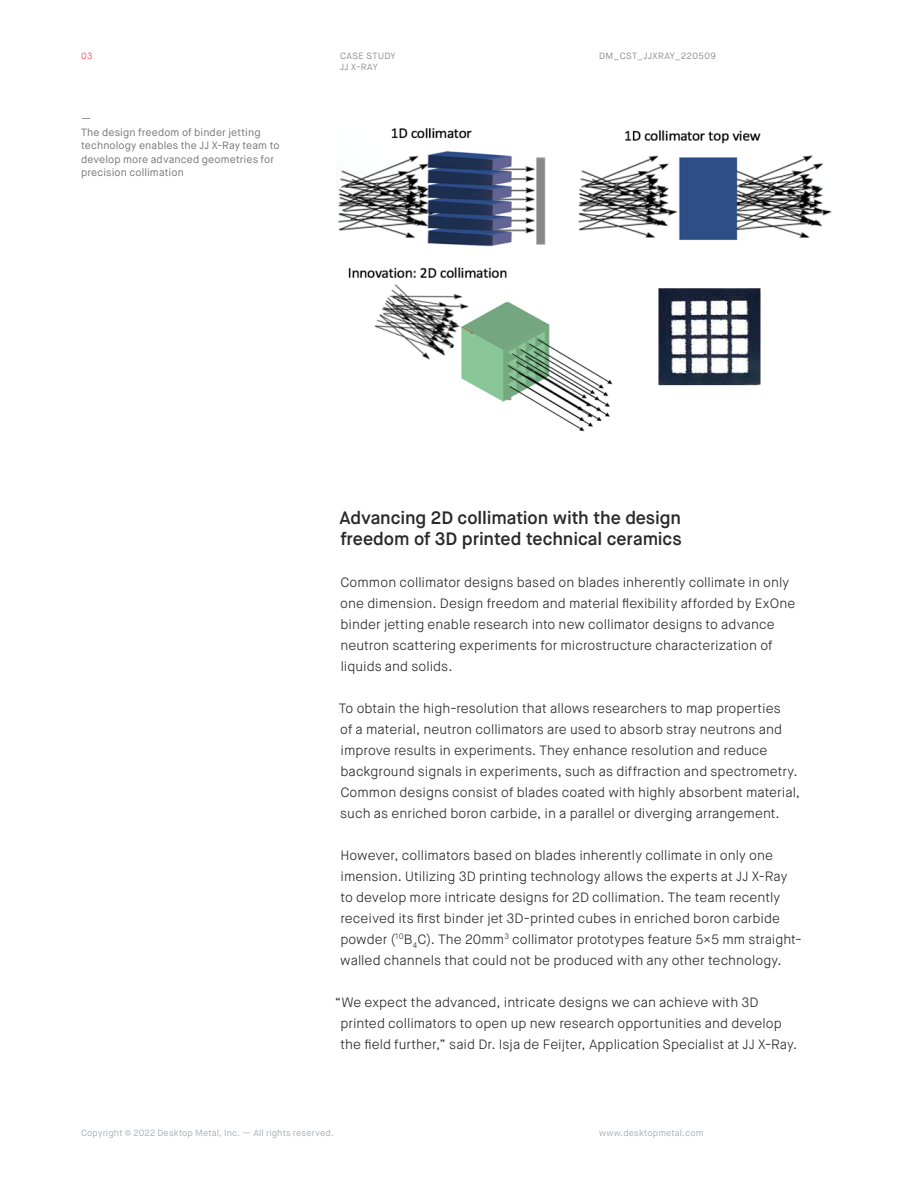
<style>
.page{position:relative;width:918px;height:1188px;background:#fff}
.page>*{position:absolute;margin:0;border:0;box-sizing:border-box;transform-origin:0 0}
.Body_Title{font:600 18px/21px "Maison Neue";letter-spacing:-.005em;color:#2a2a2d}
.Body_Title-2{font:300 13.5px/21px "Maison Neue";letter-spacing:.005em;color:#2a2a2d}
.Caption_7pt{font:10.5px/13.5px "Maison Neue";letter-spacing:.01em;color:#777}
.t1{font:9px "Maison Neue";letter-spacing:.02em;color:#a9b0b8}
.t2{font:300 9px/10.8px "Maison Neue";letter-spacing:.05em;color:#777}
.t3{font:300 9px "Maison Neue";color:#f33}
</style>
<div class="page">
<img style="left:338px;top:128px;width:494px;height:304px">
<p class="t3" style="left:81px;top:51px;width:13px">03</p>
<p class="t2" style="left:340px;top:51px;width:57px">CASE STUDY<br>JJ X-RAY</p>
<p class="t2" style="left:599px;top:51px;width:119px">DM_CST_JJXRAY_220509</p>
<p class="Caption_7pt" style="left:81px;top:112px;width:12px">—</p>
<p class="Caption_7pt" style="left:81px;top:125px;width:200px">The design freedom of binder jetting technology enables the JJ X-Ray team to develop more advanced geometries for precision collimation</p>
<p class="Body_Title" style="left:339px;top:507px;width:344px">Advancing 2D collimation with the design freedom of 3D printed technical ceramics</p>
<p class="Body_Title-2" style="left:340px;top:571px;width:457px">Common collimator designs based on blades inherently collimate in only one dimension. Design freedom and material flexibility afforded by ExOne binder jetting enable research into new collimator designs to advance neutron scattering experiments for microstructure characterization of liquids and solids.</p>
<p class="Body_Title-2" style="left:339px;top:697px;width:463px">To obtain the high-resolution that allows researchers to map properties<br>of a material, neutron collimators are used to absorb stray neutrons and improve results in experiments. They enhance resolution and reduce background signals in experiments, such as diffraction and spectrometry.<br>Common designs consist of blades coated with highly absorbent material, such as enriched boron carbide, in a parallel or diverging arrangement.</p>
<p class="Body_Title-2" style="left:340px;top:844px;width:463px">However, collimators based on blades inherently collimate in only one imension. Utilizing 3D printing technology allows the experts at JJ X-Ray to develop more intricate designs for 2D collimation. The team recently received its first binder jet 3D-printed cubes in enriched boron carbide powder (<sup>10</sup>B<sub>4</sub>C). The 20mm<sup>3</sup> collimator prototypes feature 5×5 mm straight&shy;walled channels that could not be produced with any other technology.</p>
<p class="Body_Title-2" style="left:340px;top:991px;width:458px;text-indent:-6px">“We expect the advanced, intricate designs we can achieve with 3D printed collimators to open up new research opportunities and develop the field further,” said Dr. Isja de Feijter, Application Specialist at JJ X-Ray.</p>
<p class="t1" style="left:81px;top:1127px;width:254px">Copyright © 2022 Desktop Metal, Inc. — All rights reserved.</p>
<p class="t1" style="left:599px;top:1127px;width:106px">www.desktopmetal.com</p>
</div>
